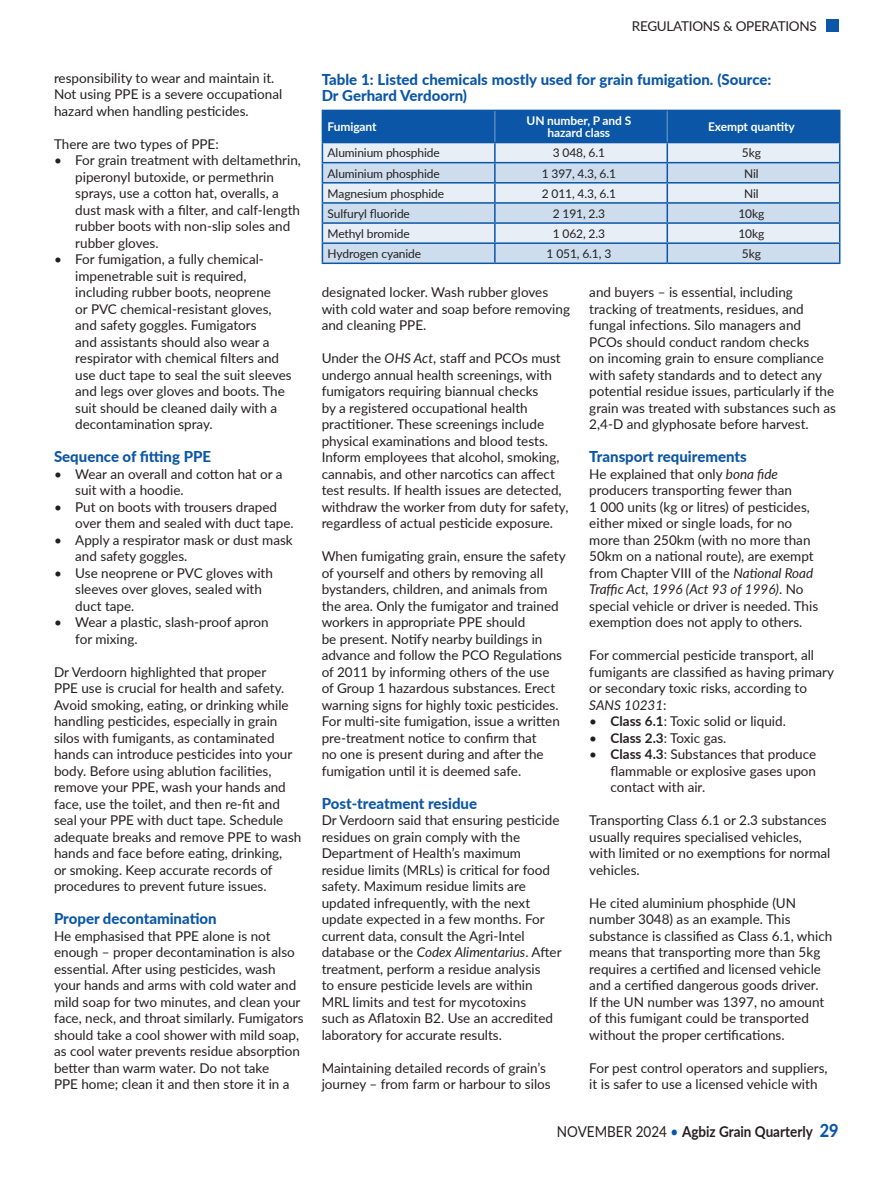
<style>
.page{position:relative;width:893px;height:1191px;background:#fff}
.page>*{position:absolute;margin:0;border:0;box-sizing:border-box;transform-origin:0 0}
.standard_paragraph_indented{font:800 15px/16.5px "Lato";color:#0b56a6}
.t1{font:700 15px "Lato";color:#231f20;scale:.9 1}
.BULLETS{font:800 15px "Lato";color:#0b56a6}
.standard_paragraph_indented-2{font:13.5px/16.5px "Lato";color:#231f20}
.standard_paragraph_indented-3{font:13.5px "Lato";letter-spacing:-.02em;color:#231f20}
.BULLETS-2{font:12px "Lato";letter-spacing:-.01em;color:#231f20}
.BULLETS-3{font:700 12px/12px "Lato";letter-spacing:-.01em;color:#fff;text-align:center}
.s1{font-style:italic}
.s2{font-weight:700}
.s3{font-weight:400}
.s4{font-weight:500;color:#0b56a6}
.s5{font-weight:800;font-size:18px;color:#0b56a6}
</style>
<div class="page">
<div style="left:826px;top:19px;width:13px;height:13px;background:#0b56a6"></div>
<svg style="left:322px;top:110px;width:518px;height:152px;background:#a1bedc"></svg>
<hr style="left:322px;top:262px;width:173px;height:2px;background:#0b56a6">
<hr style="left:495px;top:262px;width:172px;height:2px;background:#0b56a6">
<hr style="left:667px;top:262px;width:173px;height:2px;background:#0b56a6">
<hr style="left:494px;top:111px;width:2px;height:31px;background:#5489c1">
<hr style="left:666px;top:111px;width:2px;height:31px;background:#5489c1">
<p class="standard_paragraph_indented-2" style="left:54px;top:69px;width:230px">responsibility to wear and maintain it.<br>Not using PPE is a severe occupational hazard when handling pesticides.</p>
<p class="standard_paragraph_indented-2" style="left:54px;top:135px;width:166px">There are two types of PPE:</p>
<p class="standard_paragraph_indented-2" style="left:75px;top:151px;width:227px;text-indent:-21px">• For grain treatment with deltamethrin, piperonyl butoxide, or permethrin sprays, use a cotton hat, overalls, a dust mask with a filter, and calf-length rubber boots with non-slip soles and rubber gloves.</p>
<p class="standard_paragraph_indented-2" style="left:75px;top:250px;width:218px;text-indent:-21px">• For fumigation, a fully chemical&shy;impenetrable suit is required, including rubber boots, neoprene<br>or PVC chemical-resistant gloves, and safety goggles. Fumigators<br>and assistants should also wear a respirator with chemical filters and use duct tape to seal the suit sleeves and legs over gloves and boots. The suit should be cleaned daily with a decontamination spray.</p>
<p class="BULLETS" style="left:54px;top:445px;width:159px">Sequence of fitting PPE</p>
<p class="standard_paragraph_indented-2" style="left:75px;top:465px;width:209px;text-indent:-21px">• Wear an overall and cotton hat or a suit with a hoodie.</p>
<p class="standard_paragraph_indented-2" style="left:75px;top:498px;width:220px;text-indent:-21px">• Put on boots with trousers draped over them and sealed with duct tape.</p>
<p class="standard_paragraph_indented-2" style="left:75px;top:531px;width:219px;text-indent:-21px">• Apply a respirator mask or dust mask and safety goggles.</p>
<p class="standard_paragraph_indented-2" style="left:75px;top:564px;width:199px;text-indent:-21px">• Use neoprene or PVC gloves with sleeves over gloves, sealed with duct tape.</p>
<p class="standard_paragraph_indented-2" style="left:75px;top:613px;width:195px;text-indent:-21px">• Wear a plastic, slash-proof apron for mixing.</p>
<p class="standard_paragraph_indented-2" style="left:54px;top:663px;width:249px">Dr Verdoorn highlighted that proper<br>PPE use is crucial for health and safety.<br>Avoid smoking, eating, or drinking while handling pesticides, especially in grain silos with fumigants, as contaminated hands can introduce pesticides into your body. Before using ablution facilities, remove your PPE, wash your hands and face, use the toilet, and then re-fit and seal your PPE with duct tape. Schedule adequate breaks and remove PPE to wash hands and face before eating, drinking,<br>or smoking. Keep accurate records of procedures to prevent future issues.</p>
<p class="standard_paragraph_indented" style="left:54px;top:910px;width:164px">Proper decontamination</p>
<p class="standard_paragraph_indented-2" style="left:54px;top:927px;width:251px">He emphasised that PPE alone is not enough – proper decontamination is also essential. After using pesticides, wash your hands and arms with cold water and mild soap for two minutes, and clean your face, neck, and throat similarly. Fumigators should take a cool shower with mild soap, as cool water prevents residue absorption better than warm water. Do not take<br>PPE home; clean it and then store it in a</p>
<p class="standard_paragraph_indented-3" style="left:632px;top:16px;width:186px">REGULATIONS &amp; OPERATIONS</p>
<p class="standard_paragraph_indented" style="left:322px;top:70px;width:451px">Table 1: Listed chemicals mostly used for grain fumigation. (Source:<br>Dr Gerhard Verdoorn)</p>
<p class="BULLETS-3" style="left:328px;top:120px;width:50px">Fumigant</p>
<p class="BULLETS-3" style="left:527px;top:114px;width:106px">UN number, P and S hazard class</p>
<p class="BULLETS-3" style="left:708px;top:120px;width:88px">Exempt quantity</p>
<p class="BULLETS-2" style="left:328px;top:144px;width:114px">Aluminium phosphide</p>
<p class="BULLETS-2" style="left:553px;top:144px;width:54px">3 048, 6.1</p>
<p class="BULLETS-2" style="left:742px;top:144px;width:21px">5kg</p>
<p class="BULLETS-2" style="left:328px;top:165px;width:114px">Aluminium phosphide</p>
<p class="BULLETS-2" style="left:542px;top:165px;width:76px">1 397, 4.3, 6.1</p>
<p class="BULLETS-2" style="left:744px;top:165px;width:16px">Nil</p>
<p class="BULLETS-2" style="left:328px;top:185px;width:118px">Magnesium phosphide</p>
<p class="BULLETS-2" style="left:542px;top:185px;width:76px">2 011, 4.3, 6.1</p>
<p class="BULLETS-2" style="left:744px;top:185px;width:16px">Nil</p>
<p class="BULLETS-2" style="left:328px;top:205px;width:84px">Sulfuryl fluoride</p>
<p class="BULLETS-2" style="left:553px;top:205px;width:54px">2 191, 2.3</p>
<p class="BULLETS-2" style="left:738px;top:205px;width:27px">10kg</p>
<p class="BULLETS-2" style="left:328px;top:225px;width:84px">Methyl bromide</p>
<p class="BULLETS-2" style="left:553px;top:225px;width:54px">1 062, 2.3</p>
<p class="BULLETS-2" style="left:738px;top:225px;width:27px">10kg</p>
<p class="BULLETS-2" style="left:328px;top:245px;width:95px">Hydrogen cyanide</p>
<p class="BULLETS-2" style="left:547px;top:245px;width:66px">1 051, 6.1, 3</p>
<p class="BULLETS-2" style="left:742px;top:245px;width:21px">5kg</p>
<p class="standard_paragraph_indented-2" style="left:322px;top:283px;width:250px">designated locker. Wash rubber gloves with cold water and soap before removing and cleaning PPE.</p>
<p class="standard_paragraph_indented-2" style="left:322px;top:349px;width:248px">Under the <span class="s1">OHS Act</span>, staff and PCOs must undergo annual health screenings, with fumigators requiring biannual checks<br>by a registered occupational health practitioner. These screenings include physical examinations and blood tests.<br>Inform employees that alcohol, smoking, cannabis, and other narcotics can affect test results. If health issues are detected, withdraw the worker from duty for safety, regardless of actual pesticide exposure.</p>
<p class="standard_paragraph_indented-2" style="left:322px;top:547px;width:245px">When fumigating grain, ensure the safety of yourself and others by removing all bystanders, children, and animals from the area. Only the fumigator and trained workers in appropriate PPE should<br>be present. Notify nearby buildings in advance and follow the PCO Regulations of 2011 by informing others of the use<br>of Group 1 hazardous substances. Erect warning signs for highly toxic pesticides.<br>For multi-site fumigation, issue a written pre-treatment notice to confirm that<br>no one is present during and after the fumigation until it is deemed safe.</p>
<p class="standard_paragraph_indented" style="left:322px;top:794px;width:157px">Post-treatment residue</p>
<p class="standard_paragraph_indented-2" style="left:322px;top:811px;width:241px">Dr Verdoorn said that ensuring pesticide residues on grain comply with the Department of Health’s maximum residue limits (MRLs) is critical for food safety. Maximum residue limits are updated infrequently, with the next update expected in a few months. For current data, consult the Agri-Intel database or the <span class="s1">Codex Alimentarius</span>. After treatment, perform a residue analysis<br>to ensure pesticide levels are within MRL limits and test for mycotoxins<br>such as Aflatoxin B2. Use an accredited laboratory for accurate results.</p>
<p class="standard_paragraph_indented-2" style="left:322px;top:1059px;width:231px">Maintaining detailed records of grain’s journey – from farm or harbour to silos</p>
<p class="standard_paragraph_indented-2" style="left:589px;top:283px;width:248px">and buyers – is essential, including tracking of treatments, residues, and fungal infections. Silo managers and PCOs should conduct random checks<br>on incoming grain to ensure compliance with safety standards and to detect any potential residue issues, particularly if the grain was treated with substances such as 2,4-D and glyphosate before harvest.</p>
<p class="standard_paragraph_indented" style="left:589px;top:448px;width:159px">Transport requirements</p>
<p class="standard_paragraph_indented-2" style="left:589px;top:465px;width:230px">He explained that only <span class="s1">bona fide </span>producers transporting fewer than<br>1 000 units (kg or litres) of pesticides, either mixed or single loads, for no more than 250km (with no more than 50km on a national route), are exempt from Chapter VIII of the <span class="s1">National Road Traffic Act, 1996 (Act 93 of 1996)</span>. No special vehicle or driver is needed. This exemption does not apply to others.</p>
<p class="standard_paragraph_indented-2" style="left:589px;top:646px;width:246px">For commercial pesticide transport, all fumigants are classified as having primary or secondary toxic risks, according to <span class="s1">SANS 10231</span>:</p>
<p class="standard_paragraph_indented-2" style="left:589px;top:712px;width:198px">• <span class="s2">Class 6.1</span>: Toxic solid or liquid.</p>
<p class="standard_paragraph_indented-2" style="left:589px;top:729px;width:139px">• <span class="s2">Class 2.3</span>: Toxic gas.</p>
<p class="standard_paragraph_indented-2" style="left:611px;top:745px;width:207px;text-align:justify;text-indent:-21px">• <span class="s2">Class 4.3</span>: Substances that produce flammable or explosive gases upon contact with air.</p>
<p class="standard_paragraph_indented-2" style="left:589px;top:811px;width:243px">Transporting Class 6.1 or 2.3 substances usually requires specialised vehicles, with limited or no exemptions for normal vehicles.</p>
<p class="standard_paragraph_indented-2" style="left:589px;top:894px;width:244px">He cited aluminium phosphide (UN number 3048) as an example. This substance is classified as Class 6.1, which means that transporting more than 5kg requires a certified and licensed vehicle and a certified dangerous goods driver.<br>If the UN number was 1397, no amount of this fumigant could be transported without the proper certifications.</p>
<p class="standard_paragraph_indented-2" style="left:589px;top:1059px;width:240px">For pest control operators and suppliers, it is safer to use a licensed vehicle with</p>
<p class="t1" style="left:557px;top:1120px;width:314px"><span class="s3">NOVEMBER 2024</span> <span class="s4">•</span> Agbiz Grain Quarterly <span class="s5">29</span></p>
</div>
